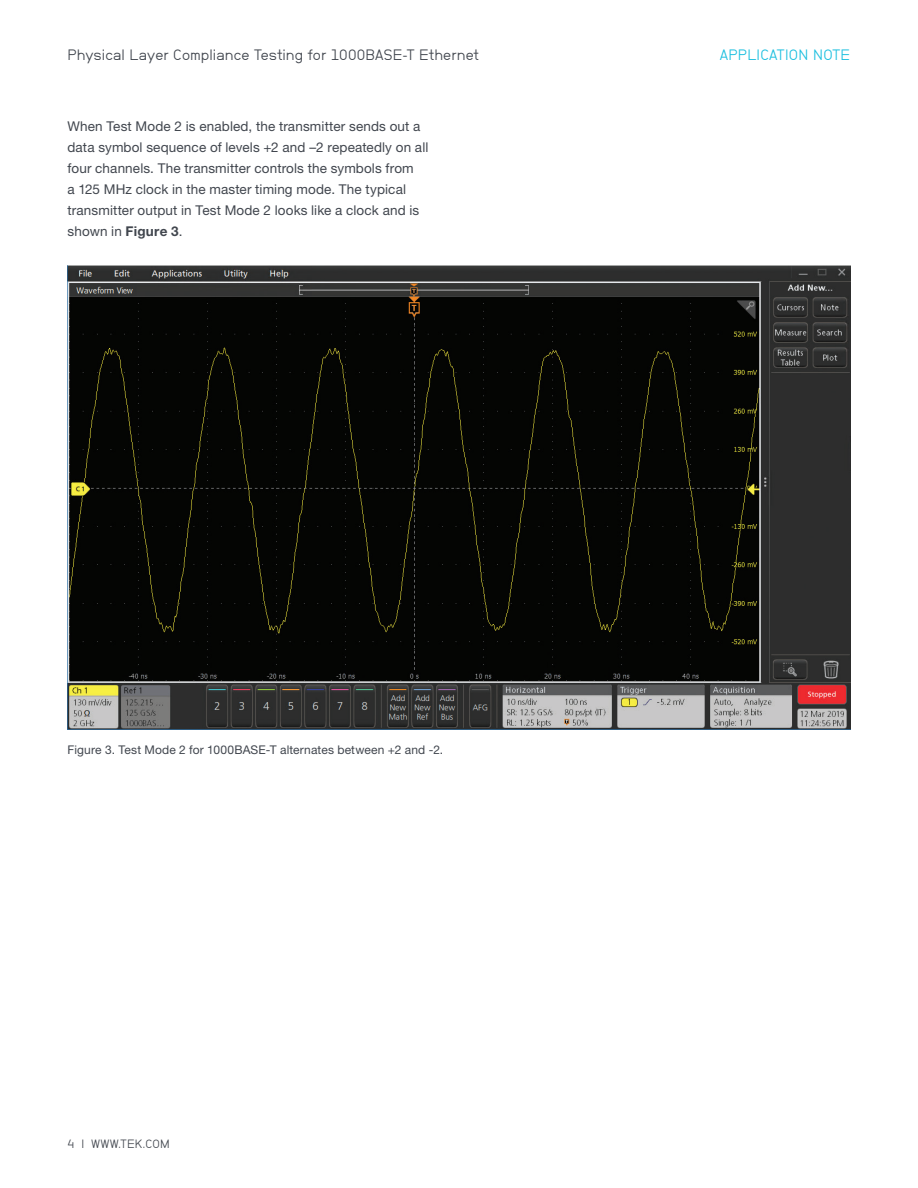
<style>
.page{position:relative;width:918px;height:1188px;background:#fff}
.page>*{position:absolute;margin:0;border:0;box-sizing:border-box;transform-origin:0 0}
.t1{font:15px "NB Grotesk";letter-spacing:.005em;color:#41464e}
.t2{font:15px "NB Grotesk";letter-spacing:.02em;color:#1cbfdf}
.Body_-_regular{font:13.5px/21px "Helvetica Neue LT Std";letter-spacing:.01em;color:#41464e}
.t3{font:12px "Helvetica Neue LT Std";letter-spacing:.015em;color:#41464e}
.t4{font:12px "NB Grotesk";letter-spacing:.025em;color:#41464e}
.s1{font-weight:700}
</style>
<div class="page">
<img style="left:68px;top:266px;width:782px;height:464px">
<p class="t1" style="left:68px;top:46px;width:413px">Physical Layer Compliance Testing for 1000BASE-T Ethernet</p>
<p class="t2" style="left:720px;top:47px;width:132px">APPLICATION NOTE</p>
<p class="Body_-_regular" style="left:68px;top:116px;width:362px">When Test Mode 2 is enabled, the transmitter sends out a data symbol sequence of levels +2 and –2 repeatedly on all four channels. The transmitter controls the symbols from<br>a 125 MHz clock in the master timing mode. The typical transmitter output in Test Mode 2 looks like a clock and is shown in <span class="s1">Figure 3</span>.</p>
<p class="t3" style="left:68px;top:742px;width:377px">Figure 3. Test Mode 2 for 1000BASE-T alternates between +2 and -2.</p>
<p class="t4" style="left:68px;top:1136px;width:104px">4 | WWW.TEK.COM</p>
</div>
